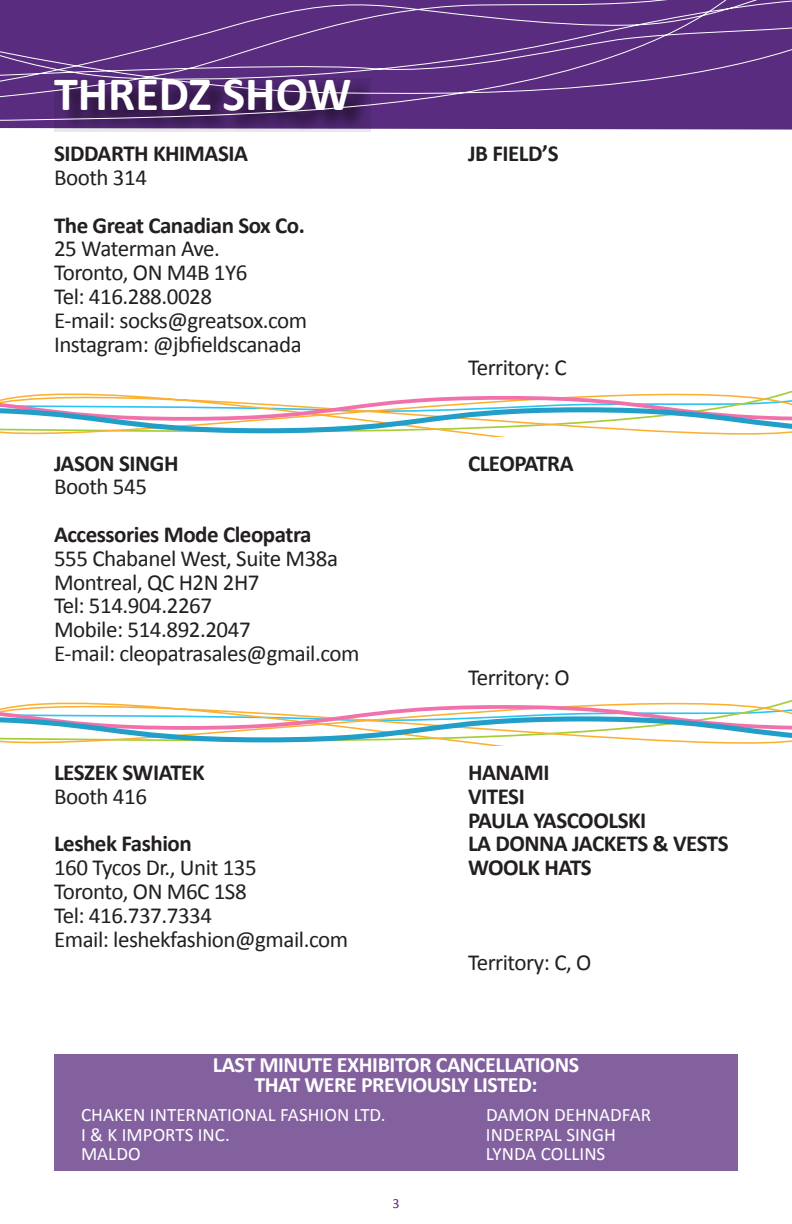
<style>
.page{position:relative;width:792px;height:1224px;background:#fff}
.page>*{position:absolute;margin:0;border:0;box-sizing:border-box;transform-origin:0 0}
.t1{font:700 48.2px "Calibri";color:#fff}
.t2{font:23px "Calibri";letter-spacing:-.02em;color:#231f20}
.t3{font:700 23px "Calibri";letter-spacing:-.02em;color:#231f20}
.t4{font:700 22px "Calibri";letter-spacing:-.02em;color:#fff}
.t5{font:19px "Calibri";color:#fff}
.t6{font:14px "Calibri";color:#592c7f}
</style>
<div class="page">
<div style="left:54px;top:1054px;width:684px;height:117px;background:#83619f"></div>
<svg style="left:0;top:121px;width:792px;height:9px;background:#6a428c"></svg>
<svg style="left:55px;top:121px;width:316px;height:11px;background:#7d6392"></svg>
<svg style="left:0;top:0;width:792px;height:121px;background:#5d3480"></svg>
<svg style="left:0;top:392px;width:792px;height:45px"></svg>
<svg style="left:0;top:701px;width:792px;height:45px"></svg>
<p class="t1" style="left:54px;top:60px;width:299px">THREDZ SHOW</p>
<p class="t3" style="left:54px;top:137px;width:196px">SIDDARTH KHIMASIA</p>
<p class="t3" style="left:468px;top:137px;width:92px">JB FIELD’S</p>
<p class="t2" style="left:54px;top:161px;width:95px">Booth 314</p>
<p class="t3" style="left:54px;top:209px;width:252px">The Great Canadian Sox Co.</p>
<p class="t2" style="left:54px;top:233px;width:167px">25 Waterman Ave.</p>
<p class="t2" style="left:54px;top:257px;width:195px">Toronto, ON M4B 1Y6</p>
<p class="t2" style="left:54px;top:280px;width:160px">Tel: 416.288.0028</p>
<p class="t2" style="left:54px;top:304px;width:255px">E-mail: socks@greatsox.com</p>
<p class="t2" style="left:54px;top:328px;width:249px">Instagram: @jbfieldscanada</p>
<p class="t2" style="left:468px;top:352px;width:100px">Territory: C</p>
<p class="t3" style="left:54px;top:447px;width:126px">JASON SINGH</p>
<p class="t3" style="left:468px;top:447px;width:107px">CLEOPATRA</p>
<p class="t2" style="left:54px;top:471px;width:95px">Booth 545</p>
<p class="t3" style="left:54px;top:518px;width:259px">Accessories Mode Cleopatra</p>
<p class="t2" style="left:54px;top:542px;width:286px">555 Chabanel West, Suite M38a</p>
<p class="t2" style="left:54px;top:566px;width:207px">Montreal, QC H2N 2H7</p>
<p class="t2" style="left:54px;top:590px;width:160px">Tel: 514.904.2267</p>
<p class="t2" style="left:54px;top:614px;width:198px">Mobile: 514.892.2047</p>
<p class="t2" style="left:54px;top:637px;width:307px">E-mail: cleopatrasales@gmail.com</p>
<p class="t2" style="left:468px;top:661px;width:103px">Territory: O</p>
<p class="t3" style="left:54px;top:756px;width:152px">LESZEK SWIATEK</p>
<p class="t3" style="left:468px;top:756px;width:83px">HANAMI</p>
<p class="t2" style="left:54px;top:780px;width:95px">Booth 416</p>
<p class="t3" style="left:468px;top:780px;width:58px">VITESI</p>
<p class="t3" style="left:468px;top:804px;width:180px">PAULA YASCOOLSKI</p>
<p class="t3" style="left:54px;top:828px;width:139px">Leshek Fashion</p>
<p class="t3" style="left:468px;top:828px;width:262px">LA DONNA JACKETS &amp; VESTS</p>
<p class="t2" style="left:54px;top:852px;width:204px">160 Tycos Dr., Unit 135</p>
<p class="t3" style="left:468px;top:851px;width:125px">WOOLK HATS</p>
<p class="t2" style="left:54px;top:875px;width:194px">Toronto, ON M6C 1S8</p>
<p class="t2" style="left:54px;top:899px;width:160px">Tel: 416.737.7334</p>
<p class="t2" style="left:54px;top:923px;width:296px">Email: leshekfashion@gmail.com</p>
<p class="t2" style="left:468px;top:947px;width:125px">Territory: C, O</p>
<p class="t4" style="left:213px;top:1050px;width:368px">LAST MINUTE EXHIBITOR CANCELLATIONS</p>
<p class="t4" style="left:254px;top:1069px;width:285px">THAT WERE PREVIOUSLY LISTED:</p>
<p class="t5" style="left:81px;top:1101px;width:306px">CHAKEN INTERNATIONAL FASHION LTD.</p>
<p class="t5" style="left:486px;top:1101px;width:167px">DAMON DEHNADFAR</p>
<p class="t5" style="left:81px;top:1121px;width:150px">I &amp; K IMPORTS INC.</p>
<p class="t5" style="left:486px;top:1121px;width:132px">INDERPAL SINGH</p>
<p class="t5" style="left:81px;top:1141px;width:61px">MALDO</p>
<p class="t5" style="left:486px;top:1141px;width:121px">LYNDA COLLINS</p>
<p class="t6" style="left:392px;top:1194px;width:9px">3</p>
</div>
